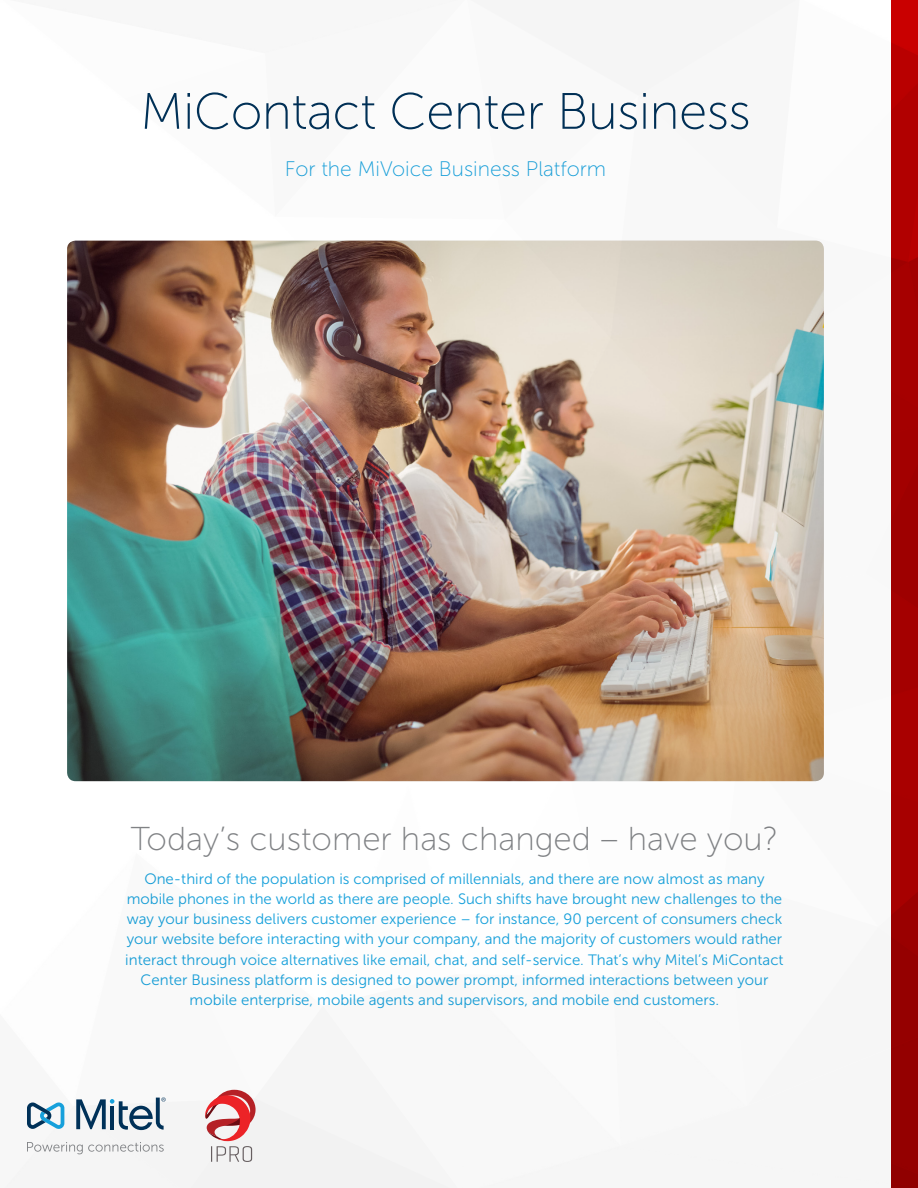
<style>
.page{position:relative;width:918px;height:1188px;background:#fff}
.page>*{position:absolute;margin:0;border:0;box-sizing:border-box;transform-origin:0 0}
.t1{font:51px "Museo Sans 100";letter-spacing:-.01em;color:#003158}
.t2{font:33px "Museo Sans 100";color:#808285}
.t3{font:21px "Museo Sans 100";color:#16a0db}
.t4{font:15px/20.2px "Museo Sans 300";color:#16a0db;text-align:center}
</style>
<div class="page">
<img style="left:891px;top:0;width:27px;height:1188px">
<img style="left:67px;top:241px;width:757px;height:540px">
<svg style="left:27px;top:1142px;width:137px;height:12px"></svg>
<svg style="left:27px;top:1103px;width:37px;height:26px"></svg>
<svg style="left:76px;top:1097px;width:90px;height:33px"></svg>
<svg style="left:205px;top:1090px;width:51px;height:72px"></svg>
<h1 class="t1" style="left:140px;top:84px;width:612px">MiContact Center Business</h1>
<h3 class="t3" style="left:285px;top:158px;width:323px">For the MiVoice Business Platform</h3>
<h2 class="t2" style="left:131px;top:821px;width:649px">Today’s customer has changed – have you?</h2>
<p class="t4" style="left:125px;top:868px;width:660px">One-third of the population is comprised of millennials, and there are now almost as many mobile phones in the world as there are people. Such shifts have brought new challenges to the way your business delivers customer experience – for instance, 90 percent of consumers check your website before interacting with your company, and the majority of customers would rather interact through voice alternatives like email, chat, and self-service. That’s why Mitel’s MiContact Center Business platform is designed to power prompt, informed interactions between your mobile enterprise, mobile agents and supervisors, and mobile end customers.</p>
</div>
